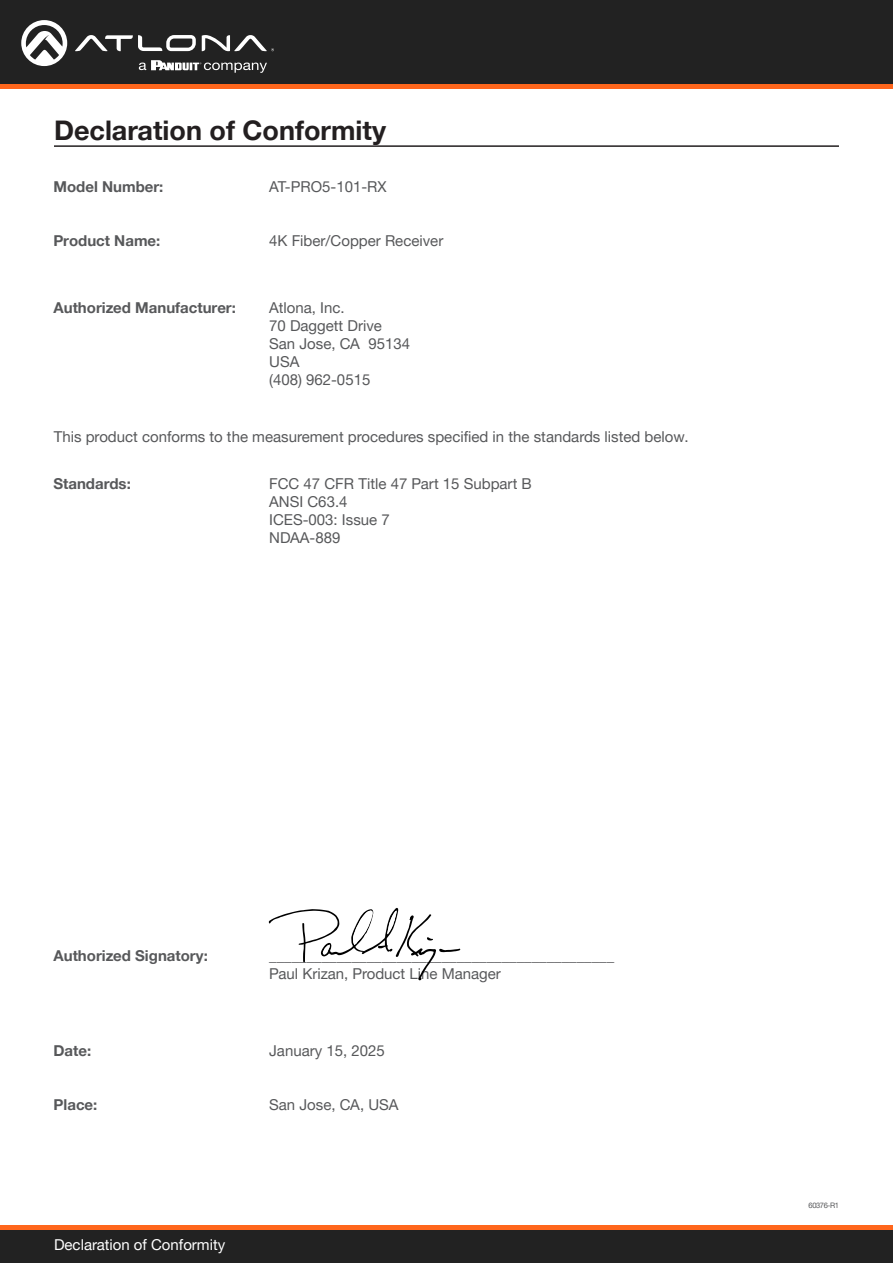
<style>
.page{position:relative;width:893px;height:1263px;background:#fff}
.page>*{position:absolute;margin:0;border:0;box-sizing:border-box;transform-origin:0 0}
.Section_Header{font:700 27px "Helvetica Neue LTW1 G";color:#231f20}
.General_Text{font:15px "Helvetica Neue LTW1 G";color:#57585a}
.Unit_Commands{font:700 15px "Helvetica Neue LTW1 G";color:#57585a}
.Unit_Command_Description{font:15px "Helvetica Neue LTW1 G";color:#57585a}
.t1{font:15px "Helvetica Neue LTW1 G";color:#fff}
.Product_Type_First_Page{font:7.5px "Helvetica Neue LTW1 G";letter-spacing:-.05em;color:#57585a}
</style>
<div class="page">
<div style="left:0;top:1227px;width:893px;height:36px;background:#222"></div>
<hr style="left:0;top:1225px;width:893px;height:4px;background:#ff661c">
<div style="left:0;top:0;width:893px;height:84px;background:#222"></div>
<hr style="left:0;top:84px;width:893px;height:4px;background:#ff661c">
<svg style="left:75px;top:35px;width:121px;height:16px"></svg>
<svg style="left:202px;top:35px;width:72px;height:16px"></svg>
<svg style="left:21px;top:20px;width:46px;height:46px"></svg>
<svg style="left:139px;top:60px;width:128px;height:13px"></svg>
<hr style="left:54px;top:145px;width:785px;height:2px;background:#231f20">
<svg style="left:269px;top:907px;width:191px;height:74px"></svg>
<p class="Section_Header" style="left:54px;top:114px;width:333px">Declaration of Conformity</p>
<p class="Unit_Commands" style="left:54px;top:177px;width:111px">Model Number:</p>
<p class="General_Text" style="left:269px;top:177px;width:119px">AT-PRO5-101-RX</p>
<p class="Unit_Commands" style="left:54px;top:231px;width:108px">Product Name:</p>
<p class="General_Text" style="left:269px;top:231px;width:176px">4K Fiber/Copper Receiver</p>
<p class="Unit_Commands" style="left:54px;top:299px;width:184px">Authorized Manufacturer:</p>
<p class="General_Text" style="left:269px;top:299px;width:77px">Atlona, Inc.</p>
<p class="General_Text" style="left:269px;top:317px;width:114px">70 Daggett Drive</p>
<p class="General_Text" style="left:269px;top:335px;width:142px">San Jose, CA 95134</p>
<p class="General_Text" style="left:269px;top:353px;width:32px">USA</p>
<p class="General_Text" style="left:269px;top:371px;width:103px">(408) 962-0515</p>
<p class="Unit_Command_Description" style="left:54px;top:427px;width:636px">This product conforms to the measurement procedures specified in the standards listed below.</p>
<p class="Unit_Commands" style="left:54px;top:474px;width:79px">Standards:</p>
<p class="General_Text" style="left:269px;top:474px;width:264px">FCC 47 CFR Title 47 Part 15 Subpart B</p>
<p class="General_Text" style="left:269px;top:492px;width:80px">ANSI C63.4</p>
<p class="General_Text" style="left:269px;top:510px;width:122px">ICES-003: Issue 7</p>
<p class="General_Text" style="left:269px;top:528px;width:73px">NDAA-889</p>
<p class="Unit_Commands" style="left:54px;top:947px;width:156px">Authorized Signatory:</p>
<p class="General_Text" style="left:269px;top:947px;width:346px">______________________________________________</p>
<p class="General_Text" style="left:269px;top:965px;width:233px">Paul Krizan, Product Line Manager</p>
<p class="Unit_Commands" style="left:54px;top:1041px;width:39px">Date:</p>
<p class="General_Text" style="left:269px;top:1041px;width:117px">January 15, 2025</p>
<p class="Unit_Commands" style="left:54px;top:1095px;width:45px">Place:</p>
<p class="General_Text" style="left:269px;top:1095px;width:131px">San Jose, CA, USA</p>
<p class="t1" style="left:54px;top:1235px;width:173px">Declaration of Conformity</p>
<p class="Product_Type_First_Page" style="left:808px;top:1200px;width:32px">60376-R1</p>
</div>
